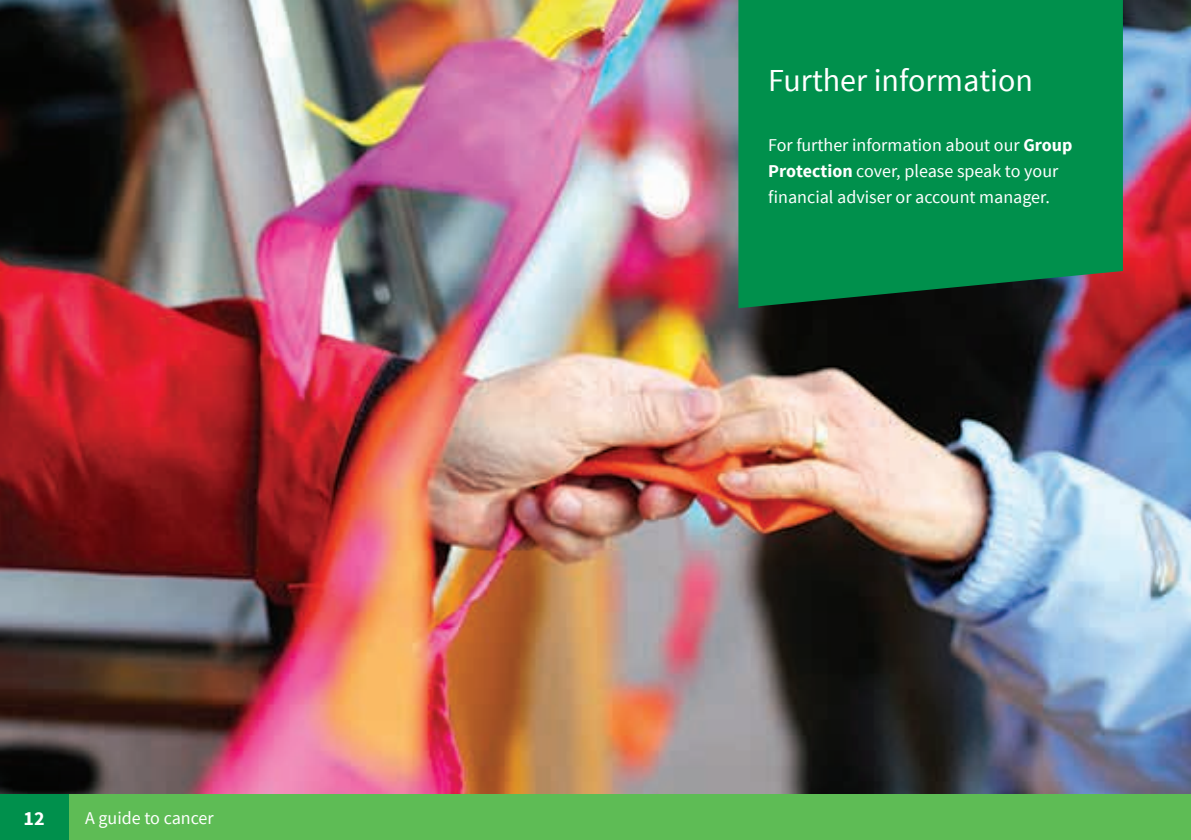
<style>
.page{position:relative;width:1191px;height:840px;background:#fff}
.page>*{position:absolute;margin:0;border:0;box-sizing:border-box;transform-origin:0 0}
.t1{font:32px "Source Sans Pro";color:#fff}
.t2{font:700 20px "Source Sans Pro";color:#fff}
.t3{font:18px/26px "Source Sans Pro";color:#fff}
.s1{font-weight:700}
</style>
<div class="page">
<img style="left:0;top:0;width:1191px;height:794px">
<div style="left:738px;top:0;width:385px;height:308px;background:#00904c"></div>
<div style="left:68px;top:794px;width:1123px;height:45px;background:#5ebc55"></div>
<div style="left:0;top:794px;width:68px;height:45px;background:#00904c"></div>
<p class="t2" style="left:23px;top:804px;width:23px">12</p>
<p class="t3" style="left:85px;top:804px;width:130px">A guide to cancer</p>
<h1 class="t1" style="left:768px;top:60px;width:266px">Further information</h1>
<p class="t3" style="left:768px;top:132px;width:306px">For further information about our <span class="s1">Group<br>Protection</span> cover, please speak to your financial adviser or account manager.</p>
</div>
